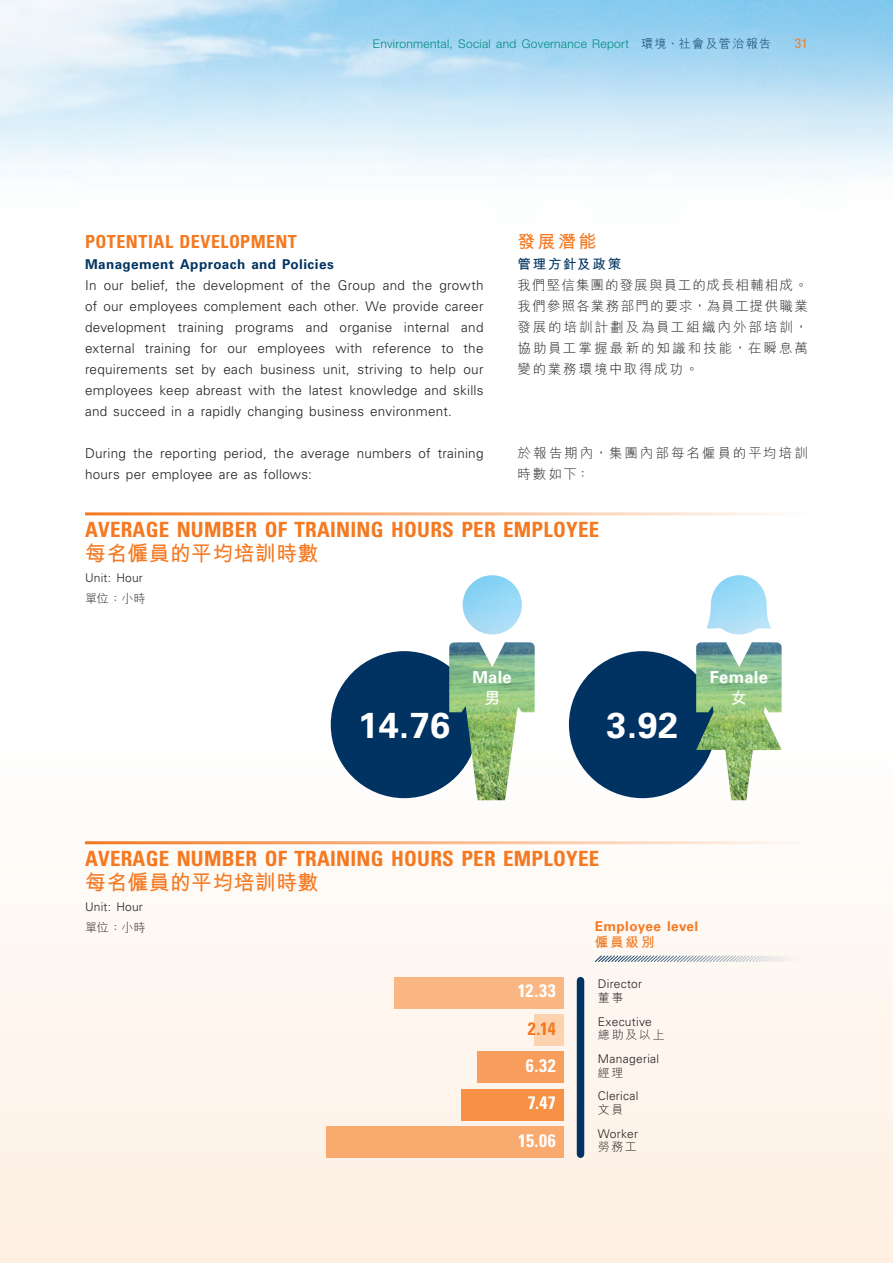
<style>
.page{position:relative;width:893px;height:1263px;background:#fff}
.page>*{position:absolute;margin:0;border:0;box-sizing:border-box;transform-origin:0 0}
.t1{font:700 36px "Univers LT Std";color:#fff}
.t2{font:700 condensed 21px "Univers LT Std";letter-spacing:.01em;color:#f47921}
.t3{font:700 21px "M Hei HK";letter-spacing:.01em;color:#f47921}
._03_H1{font:700 condensed 18px "Univers LT Std";letter-spacing:.03em;color:#f47921}
._15_Table_Stub{font:700 condensed 18px "Univers LT Std";letter-spacing:.035em;color:#fff}
._03_H1-2{font:700 18px "M Hei HK";color:#f47921}
._15_Table_Stub-2{font:700 condensed 18px "Univers LT Std";color:#f47921}
.t4{font:700 16.5px "Univers LT Std";letter-spacing:.015em;color:#fff}
.t5{font:700 16.5px "M Hei HK";color:#fff}
._01_Body_Text{font:300 13.5px/21px "Univers LT Std";letter-spacing:.02em;color:#231f20;text-align:justify}
._01_Body_Text-2{font:300 13.5px/21px "M Hei HK";letter-spacing:.145em;color:#231f20;text-align:justify}
._04___H2{font:700 13.5px "Univers LT Std";letter-spacing:.03em;color:#003361}
._15_Table_Stub-3{font:700 13.5px "Univers LT Std";letter-spacing:.03em;color:#f47921}
._04___H2-2{font:700 13.5px "M Hei HK";letter-spacing:.13em;color:#003361}
._15_Table_Stub-4{font:700 13.5px "M Hei HK";color:#f47921}
.t6{font:condensed 13.5px "Helvetica Neue LT Std";color:#f47921}
._15_Table_Stub-5{font:300 12px "Univers LT Std";letter-spacing:.02em;color:#231f20}
.t7{font:300 12px "Helvetica Neue LT Std";letter-spacing:.025em;color:#008c7f}
._15_Table_Stub-6{font:300 12px "M Hei HK";letter-spacing:.13em;color:#231f20}
.s1{font-family:"M Hei HK";color:#003361}
</style>
<div class="page">
<div style="left:0;top:736px;width:893px;height:527px;background:linear-gradient(to right,#fef7f0,#fef6ef)"></div>
<hr style="left:85px;top:512px;width:723px;height:3px;background:#f47921">
<div style="left:331px;top:651px;width:147px;height:147px;background:#003361;border-radius:50%"></div>
<div style="left:569px;top:651px;width:147px;height:147px;background:#003361;border-radius:50%"></div>
<img style="left:449px;top:575px;width:86px;height:225px">
<img style="left:696px;top:575px;width:86px;height:225px">
<svg style="left:594px;top:955px;width:209px;height:8px"></svg>
<div style="left:577px;top:981px;width:7px;height:173px;background:#003361"></div>
<div style="left:477px;top:1052px;width:87px;height:31px;background:#f89d5b"></div>
<div style="left:326px;top:1126px;width:238px;height:32px;background:#f9aa6f"></div>
<div style="left:461px;top:1089px;width:103px;height:31px;background:#f69146"></div>
<div style="left:534px;top:1014px;width:30px;height:32px;background:#fcd2af"></div>
<div style="left:394px;top:977px;width:170px;height:31px;background:#fab783"></div>
<hr style="left:85px;top:841px;width:723px;height:3px;background:#f47921">
<p class="t7" style="left:373px;top:36px;width:400px">Environmental, Social and Governance Report <span class="s1">環境、社會及管治報告</span></p>
<p class="t6" style="left:795px;top:35px;width:15px">31</p>
<p class="_03_H1" style="left:85px;top:230px;width:213px">POTENTIAL DEVELOPMENT</p>
<p class="_04___H2" style="left:85px;top:256px;width:250px">Management Approach and Policies</p>
<p class="_01_Body_Text" style="left:85px;top:274px;width:400px">In our belief, the development of the Group and the growth of our employees complement each other. We provide career development training programs and organise internal and external training for our employees with reference to the requirements set by each business unit, striving to help our employees keep abreast with the latest knowledge and skills and succeed in a rapidly changing business environment.</p>
<p class="_01_Body_Text" style="left:85px;top:442px;width:400px">During the reporting period, the average numbers of training hours per employee are as follows:</p>
<p class="_03_H1-2" style="left:518px;top:228px;width:80px">發展潛能</p>
<p class="_04___H2-2" style="left:518px;top:254px;width:105px">管理方針及政策</p>
<p class="_01_Body_Text-2" style="left:518px;top:274px;width:292px">我們堅信集團的發展與員工的成長相輔相成。我們參照各業務部門的要求，為員工提供職業發展的培訓計劃及為員工組織內外部培訓，協助員工掌握最新的知識和技能，在瞬息萬變的業務環境中取得成功。</p>
<p class="_01_Body_Text-2" style="left:518px;top:442px;width:292px">於報告期內，集團內部每名僱員的平均培訓時數如下：</p>
<p class="t2" style="left:85px;top:516px;width:516px">AVERAGE NUMBER OF TRAINING HOURS PER EMPLOYEE</p>
<p class="t3" style="left:85px;top:538px;width:235px">每名僱員的平均培訓時數</p>
<p class="_15_Table_Stub-5" style="left:85px;top:570px;width:59px">Unit: Hour</p>
<p class="_15_Table_Stub-6" style="left:85px;top:592px;width:62px">單位：小時</p>
<p class="t1" style="left:358px;top:704px;width:94px">14.76</p>
<p class="t4" style="left:472px;top:667px;width:41px">Male</p>
<p class="t5" style="left:484px;top:686px;width:18px">男</p>
<p class="t1" style="left:607px;top:704px;width:73px">3.92</p>
<p class="t4" style="left:710px;top:667px;width:60px">Female</p>
<p class="t5" style="left:731px;top:686px;width:18px">女</p>
<p class="t2" style="left:85px;top:845px;width:516px">AVERAGE NUMBER OF TRAINING HOURS PER EMPLOYEE</p>
<p class="t3" style="left:85px;top:867px;width:235px">每名僱員的平均培訓時數</p>
<p class="_15_Table_Stub-5" style="left:85px;top:899px;width:59px">Unit: Hour</p>
<p class="_15_Table_Stub-6" style="left:85px;top:921px;width:62px">單位：小時</p>
<p class="_15_Table_Stub-3" style="left:595px;top:918px;width:105px">Employee level</p>
<p class="_15_Table_Stub-4" style="left:595px;top:933px;width:61px">僱員級別</p>
<p class="_15_Table_Stub" style="left:518px;top:980px;width:40px">12.33</p>
<p class="_15_Table_Stub-2" style="left:528px;top:1017px;width:30px">2.14</p>
<p class="_15_Table_Stub-5" style="left:598px;top:977px;width:46px">Director</p>
<p class="_15_Table_Stub-6" style="left:598px;top:991px;width:27px">董事</p>
<p class="_15_Table_Stub-5" style="left:598px;top:1014px;width:56px">Executive</p>
<p class="_15_Table_Stub-6" style="left:598px;top:1028px;width:68px">總助及以上</p>
<p class="_15_Table_Stub" style="left:526px;top:1054px;width:32px">6.32</p>
<p class="_15_Table_Stub-5" style="left:598px;top:1051px;width:63px">Managerial</p>
<p class="_15_Table_Stub-6" style="left:598px;top:1066px;width:27px">經理</p>
<p class="_15_Table_Stub" style="left:528px;top:1092px;width:30px">7.47</p>
<p class="_15_Table_Stub" style="left:518px;top:1129px;width:39px">15.06</p>
<p class="_15_Table_Stub-5" style="left:598px;top:1089px;width:42px">Clerical</p>
<p class="_15_Table_Stub-6" style="left:598px;top:1103px;width:27px">文員</p>
<p class="_15_Table_Stub-5" style="left:598px;top:1126px;width:42px">Worker</p>
<p class="_15_Table_Stub-6" style="left:598px;top:1141px;width:41px">勞務工</p>
</div>
